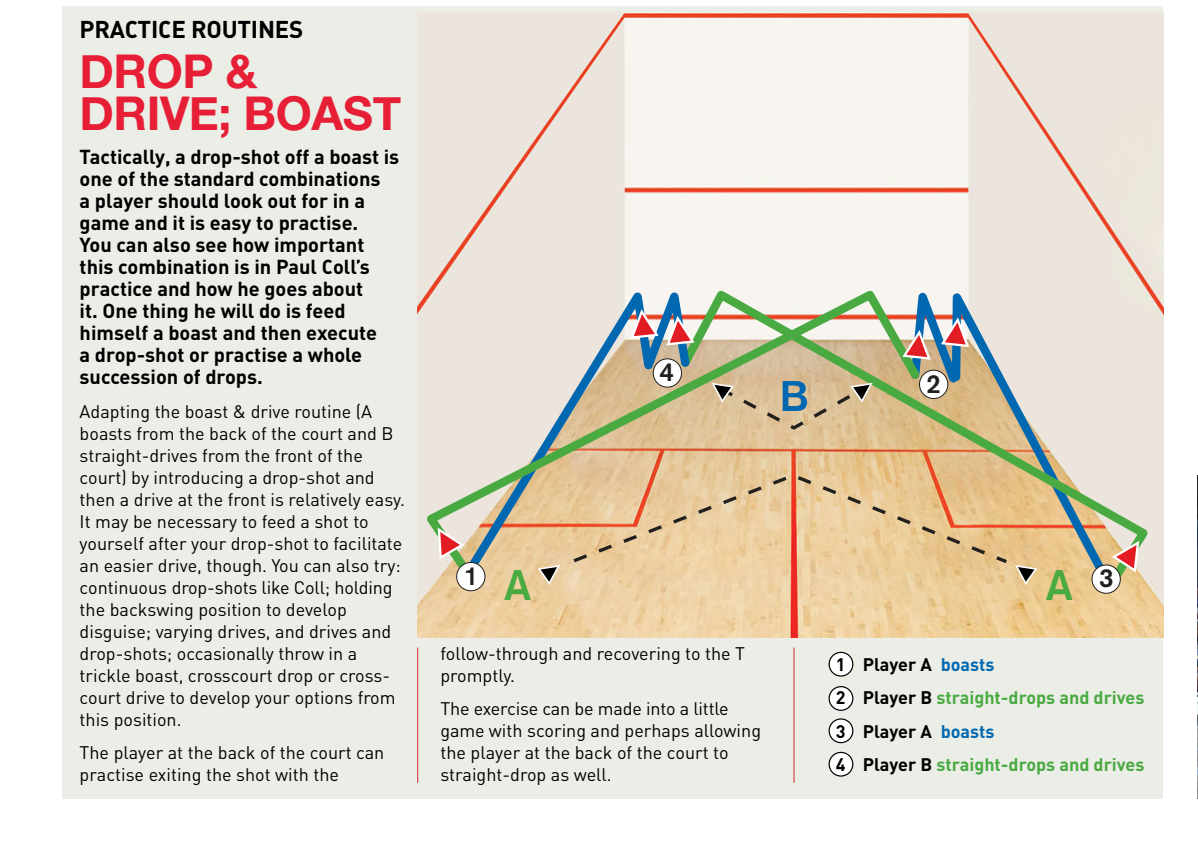
<style>
.page{position:relative;width:1198px;height:841px;background:#fff}
.page>*{position:absolute;margin:0;border:0;box-sizing:border-box;transform-origin:0 0}
.t1{font:700 46.4px/42px "Helvetica Neue";letter-spacing:-.01em;color:#e71f36}
.t2{font:700 42px "Akzidenz Grotesk";color:#4aaa42}
.t3{font:700 42px "Akzidenz Grotesk";color:#0067b1}
.t4{font:700 25.8px "Akzidenz Grotesk";color:#221f1f}
.t5{font:700 24px "DIN";letter-spacing:-.01em;color:#000}
.t6{font:700 20px/22px "DIN";color:#000}
.t7{font:18px/22px "DIN";color:#000}
.t8{font:700 18px/33.4px "DIN";color:#4aaa42}
.s1{color:#000}
.s2{color:#0067b1}
</style>
<div class="page">
<div style="left:63px;top:6px;width:1099px;height:792px;background:#ebeee6"></div>
<img style="left:417px;top:12px;width:745px;height:625px">
<div style="left:971px;top:264px;width:141px;height:19px;background:#ece5dd"></div>
<svg style="left:673px;top:283px;width:481px;height:309px"></svg>
<svg style="left:535px;top:585px;width:28px;height:1px"></svg>
<svg style="left:1011px;top:563px;width:28px;height:23px"></svg>
<div style="left:1091px;top:565px;width:28px;height:28px;background:#fff;border-radius:50%"></div>
<div style="left:1091px;top:564px;width:29px;height:29px;border:1px solid #221f1f;border-radius:50%"></div>
<svg style="left:456px;top:264px;width:238px;height:20px"></svg>
<svg style="left:419px;top:284px;width:507px;height:301px"></svg>
<svg style="left:898px;top:260px;width:73px;height:123px"></svg>
<svg style="left:1107px;top:536px;width:34px;height:38px"></svg>
<svg style="left:627px;top:304px;width:71px;height:44px"></svg>
<svg style="left:435px;top:523px;width:33px;height:38px"></svg>
<div style="left:653px;top:359px;width:28px;height:28px;background:#fff;border-radius:50%"></div>
<div style="left:652px;top:358px;width:29px;height:29px;border:1px solid #221f1f;border-radius:50%"></div>
<div style="left:456px;top:562px;width:29px;height:28px;background:#fff;border-radius:50%"></div>
<div style="left:456px;top:562px;width:29px;height:29px;border:1px solid #221f1f;border-radius:50%"></div>
<svg style="left:569px;top:383px;width:441px;height:183px;background:#dcbe8f"></svg>
<svg style="left:708px;top:381px;width:28px;height:23px"></svg>
<svg style="left:847px;top:381px;width:28px;height:23px"></svg>
<hr style="left:417px;top:647px;width:1px;height:135px;background:#d52927">
<hr style="left:793px;top:647px;width:1px;height:135px;background:#d52927">
<div style="left:829px;top:652px;width:23px;height:24px;background:#fff;border-radius:50%"></div>
<div style="left:828px;top:651px;width:25px;height:25px;border:1px solid #000;border-radius:50%"></div>
<div style="left:829px;top:686px;width:23px;height:24px;background:#fff;border-radius:50%"></div>
<div style="left:828px;top:686px;width:25px;height:24px;border:1px solid #000;border-radius:50%"></div>
<div style="left:829px;top:719px;width:23px;height:23px;background:#fff;border-radius:50%"></div>
<div style="left:828px;top:718px;width:25px;height:25px;border:1px solid #000;border-radius:50%"></div>
<div style="left:829px;top:752px;width:23px;height:24px;background:#fff;border-radius:50%"></div>
<div style="left:828px;top:751px;width:25px;height:25px;border:1px solid #000;border-radius:50%"></div>
<h3 class="t5" style="left:80px;top:14px;width:225px">PRACTICE ROUTINES</h3>
<h1 class="t1" style="left:80px;top:49px;width:323px">DROP &amp;<br>DRIVE; BOAST</h1>
<p class="t6" style="left:80px;top:145px;width:321px">Tactically, a drop-shot off a boast is one of the standard combinations<br>a player should look out for in a game and it is easy to practise.<br>You can also see how important this combination is in Paul Coll’s practice and how he goes about<br>it. One thing he will do is feed himself a boast and then execute<br>a drop-shot or practise a whole succession of drops.</p>
<p class="t7" style="left:80px;top:399px;width:327px">Adapting the boast &amp; drive routine (A boasts from the back of the court and B straight-drives from the front of the court) by introducing a drop-shot and then a drive at the front is relatively easy.<br>It may be necessary to feed a shot to yourself after your drop-shot to facilitate an easier drive, though. You can also try: continuous drop-shots like Coll; holding the backswing position to develop disguise; varying drives, and drives and drop-shots; occasionally throw in a trickle boast, crosscourt drop or cross&shy;court drive to develop your options from this position.</p>
<p class="t7" style="left:80px;top:741px;width:306px">The player at the back of the court can practise exiting the shot with the</p>
<h3 class="t4" style="left:659px;top:357px;width:16px">4</h3>
<h2 class="t3" style="left:779px;top:371px;width:30px">B</h2>
<h3 class="t4" style="left:926px;top:368px;width:16px">2</h3>
<h3 class="t4" style="left:463px;top:560px;width:16px">1</h3>
<h2 class="t2" style="left:504px;top:560px;width:28px">A</h2>
<h2 class="t2" style="left:1045px;top:560px;width:69px">A <sup>3</sup></h2>
<p class="t7" style="left:440px;top:642px;width:306px">follow-through and recovering to the T promptly.</p>
<p class="t7" style="left:440px;top:697px;width:322px">The exercise can be made into a little game with scoring and perhaps allowing the player at the back of the court to straight-drop as well.</p>
<p class="t8" style="left:835px;top:646px;width:310px"><span class="s1">1 Player A</span> <span class="s2">boasts<br></span><span class="s1">2 Player B</span> straight-drops and drives<br><span class="s1">3 Player A</span> <span class="s2">boasts<br></span><span class="s1">4 Player B</span> straight-drops and drives</p>
</div>
